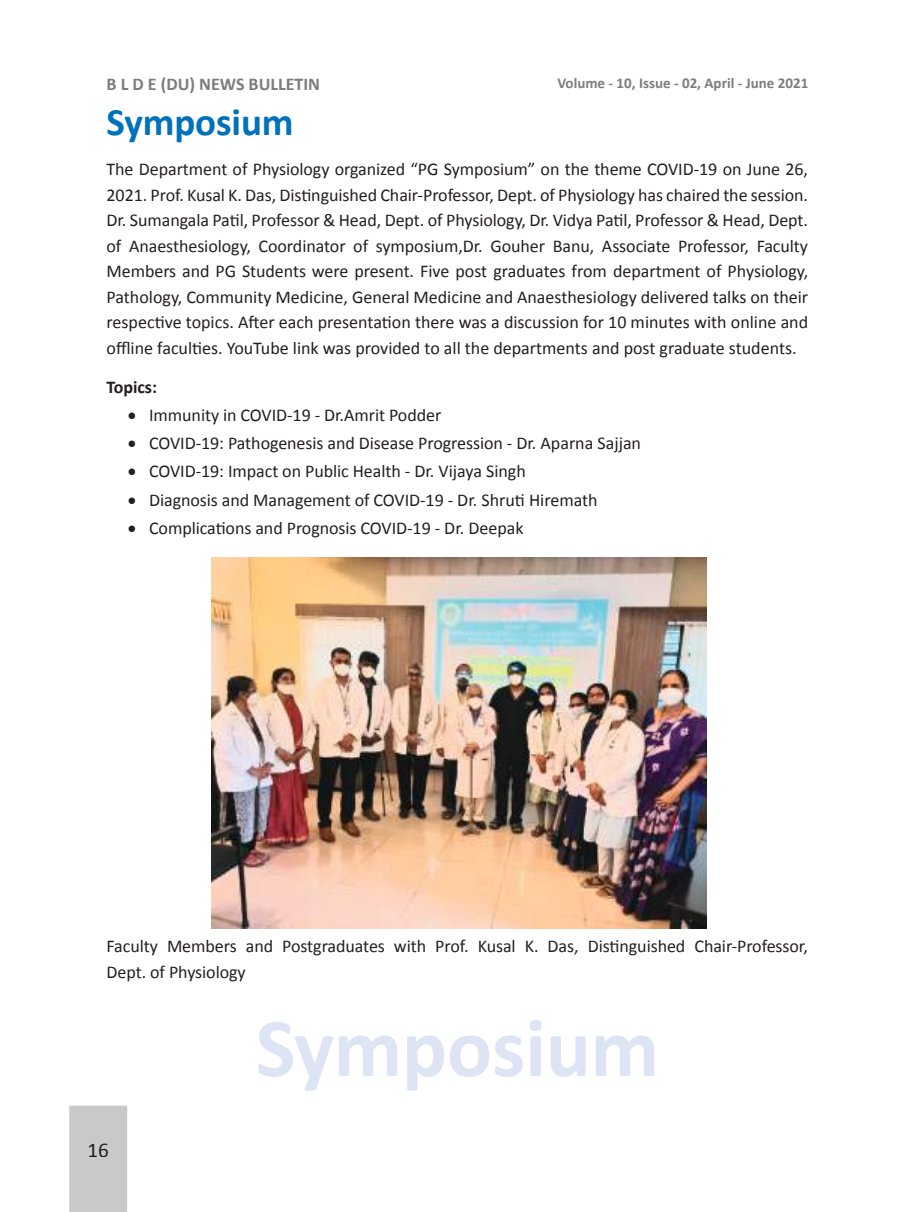
<style>
.page{position:relative;width:915px;height:1212px;background:#fff}
.page>*{position:absolute;margin:0;border:0;box-sizing:border-box;transform-origin:0 0}
.t1{font:700 39px "Calibri";letter-spacing:-.005em;color:#0071bb}
.t2{font:21px "Calibri";color:#241f1f}
.t3{font:18px/25.5px "Calibri";letter-spacing:-.005em;color:#241f1f;text-align:justify}
.t4{font:700 18px "Calibri";color:#7d7c7e}
.t5{font:700 18px "Calibri";letter-spacing:-.005em;color:#241f1f}
.t6{font:700 15px "Calibri";color:#7d7c7e}
</style>
<div class="page">
<div style="left:69px;top:1106px;width:58px;height:106px;background:#cac9ca"></div>
<div style="left:89px;top:1143px;width:19px;height:14px;background:#cac9ca"></div>
<svg style="left:258px;top:1020px;width:396px;height:71px"></svg>
<img style="left:211px;top:557px;width:495px;height:372px">
<p class="t4" style="left:106px;top:72px;width:215px">B L D E (DU) NEWS BULLETIN</p>
<p class="t6" style="left:557px;top:74px;width:252px">Volume - 10, Issue - 02, April - June 2021</p>
<h1 class="t1" style="left:106px;top:98px;width:188px">Symposium</h1>
<p class="t3" style="left:106px;top:156px;width:703px">The Department of Physiology organized “PG Symposium” on the theme COVID-19 on June 26, 2021. Prof. Kusal K. Das, Distinguished Chair-Professor, Dept. of Physiology has chaired the session.<br>Dr. Sumangala Patil, Professor &amp; Head, Dept. of Physiology, Dr. Vidya Patil, Professor &amp; Head, Dept. of Anaesthesiology, Coordinator of symposium,Dr. Gouher Banu, Associate Professor, Faculty Members and PG Students were present. Five post graduates from department of Physiology, Pathology, Community Medicine, General Medicine and Anaesthesiology delivered talks on their respective topics. After each presentation there was a discussion for 10 minutes with online and offline faculties. YouTube link was provided to all the departments and post graduate students.</p>
<p class="t5" style="left:106px;top:375px;width:52px">Topics:</p>
<p class="t3" style="left:128px;top:401px;width:315px">• Immunity in COVID-19 - Dr.Amrit Podder</p>
<p class="t3" style="left:128px;top:430px;width:514px">• COVID-19: Pathogenesis and Disease Progression - Dr. Aparna Sajjan</p>
<p class="t3" style="left:128px;top:458px;width:399px">• COVID-19: Impact on Public Health - Dr. Vijaya Singh</p>
<p class="t3" style="left:128px;top:486px;width:471px">• Diagnosis and Management of COVID-19 - Dr. Shruti Hiremath</p>
<p class="t3" style="left:128px;top:514px;width:397px">• Complications and Prognosis COVID-19 - Dr. Deepak</p>
<p class="t3" style="left:106px;top:933px;width:702px">Faculty Members and Postgraduates with Prof. Kusal K. Das, Distinguished Chair-Professor,<br>Dept. of Physiology</p>
<p class="t2" style="left:87px;top:1136px;width:23px">16</p>
</div>
